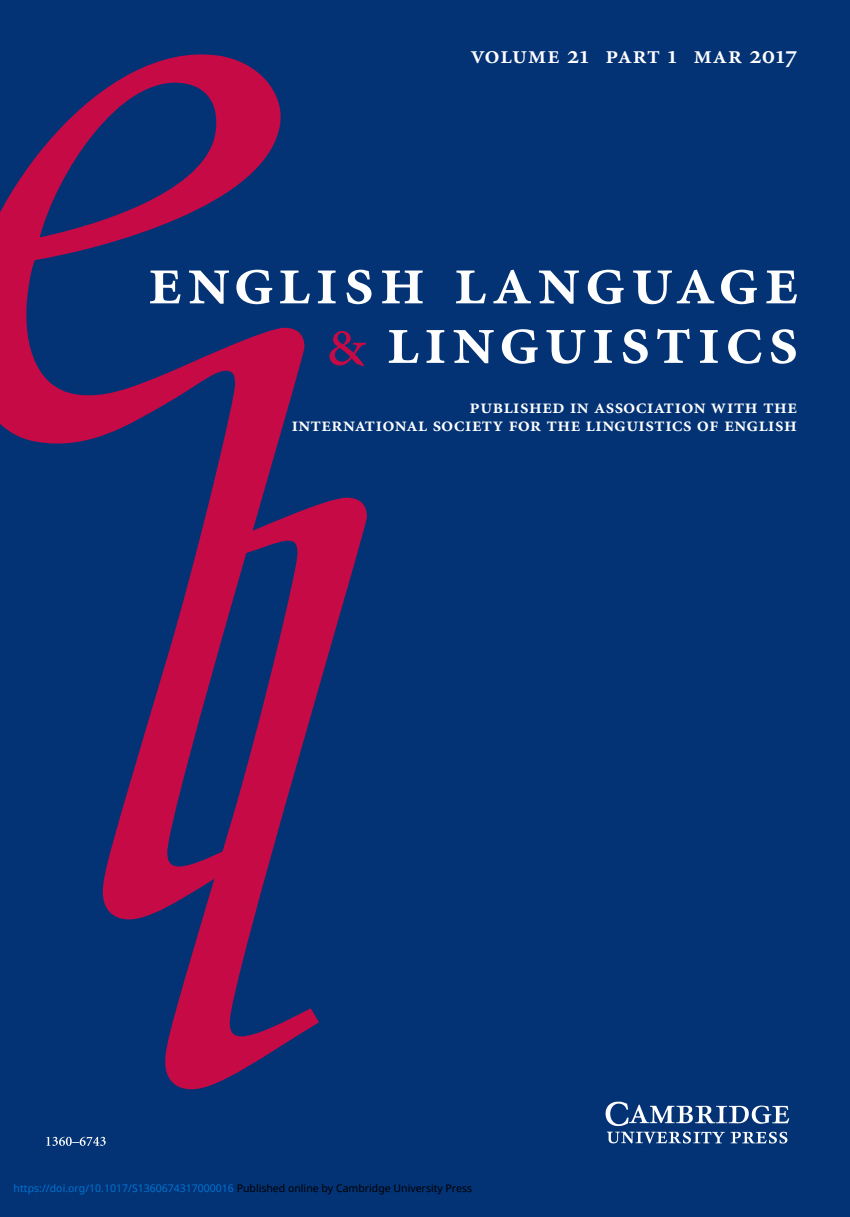
<style>
.page{position:relative;width:850px;height:1217px;background:#fff}
.page>*{position:absolute;margin:0;border:0;box-sizing:border-box;transform-origin:0 0}
.t1{font:73.5px/59.5px "Minion Semibold SC";letter-spacing:.055em;color:#fff;text-align:right}
.t2{font:26.25px "Minion Semibold SC";letter-spacing:.02em;color:#fff}
.t3{font:21px/17.5px "Minion Semibold SC";color:#fff;text-align:right}
.t4{font:10.5px "Noto Sans";color:#0172cf}
.s1{font-family:"Minion Regular SC";color:#c60a45}
.s2{color:#000}
</style>
<div class="page">
<div style="left:0;top:0;width:849px;height:1216px;background:#033375"></div>
<svg style="left:0;top:54px;width:304px;height:865px"></svg>
<svg style="left:165px;top:497px;width:202px;height:592px"></svg>
<img style="left:605px;top:1101px;width:185px;height:49px">
<svg style="left:46px;top:1136px;width:60px;height:9px"></svg>
<h2 class="t2" style="left:470px;top:39px;width:328px">volume 21 part 1 mar 2017</h2>
<h1 class="t1" style="left:147px;top:248px;width:653px">english language <span class="s1">&amp;</span> linguistics</h1>
<h3 class="t3" style="left:291px;top:397px;width:507px">published in association with the<br>international society for the linguistics of english</h3>
<p class="t4" style="left:14px;top:1180px;width:460px">https://doi.org/10.1017/S1360674317000016 <span class="s2">Published online by Cambridge University Press</span></p>
</div>
